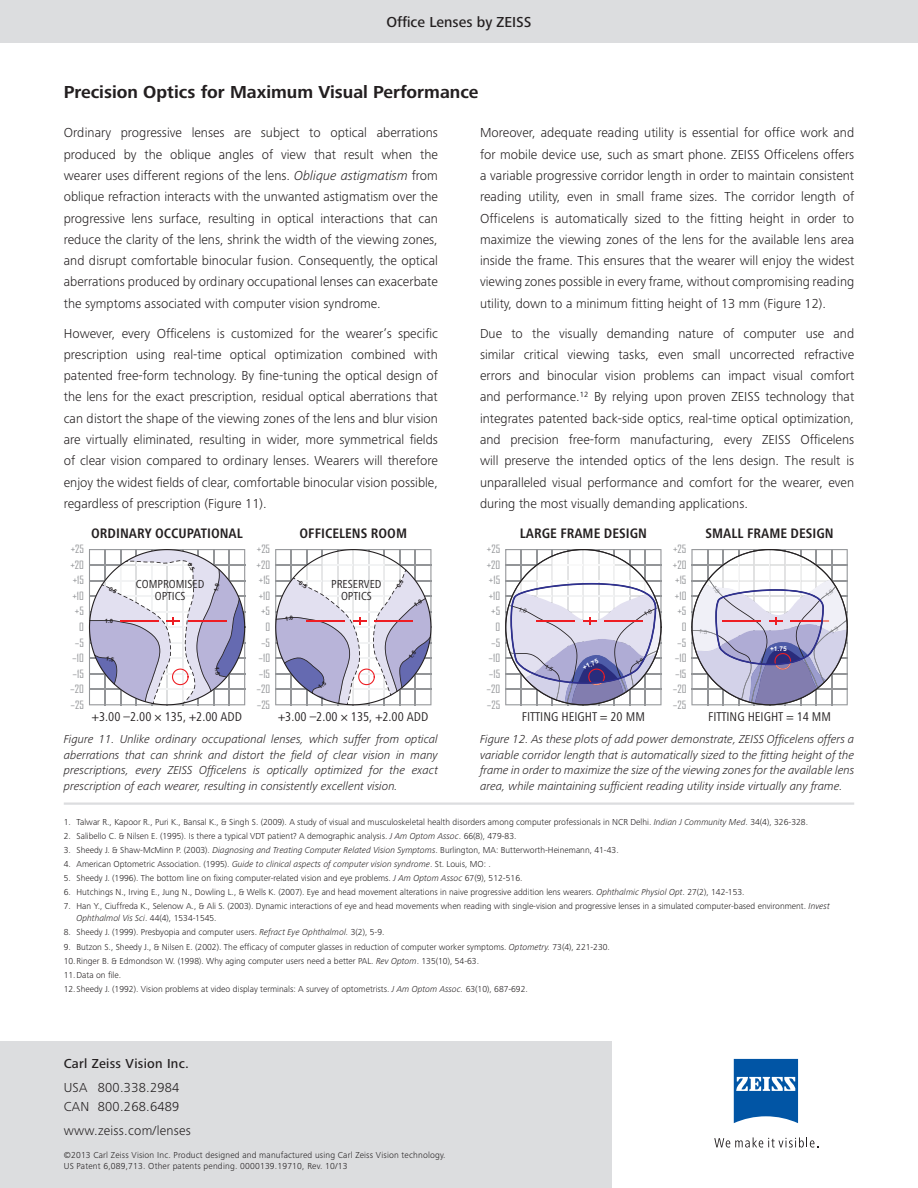
<style>
.page{position:relative;width:918px;height:1188px;background:#fff}
.page>*{position:absolute;margin:0;border:0;box-sizing:border-box;transform-origin:0 0}
.t1{font:700 18px "Zeiss Frutiger Next Pro";color:#231f20}
.t2{font:500 15px "Zeiss Frutiger Next Pro";color:#231f20}
.t3{font:700 condensed 14.25px "Zeiss Frutiger Next Pro";color:#231f20}
.t4{font:300 13.5px/21.3px "Zeiss Frutiger Next Pro";color:#231f20;text-align:justify}
.t5{font:300 13.5px/19.5px "Zeiss Frutiger Next Pro";letter-spacing:.02em;color:#231f20}
.t6{font:500 13.5px "Zeiss Frutiger Next Pro";letter-spacing:.02em;color:#231f20}
.t7{font:condensed 13.2px "Zeiss Frutiger Next Pro";color:#231f20}
.t8{font:italic 300 12px/15.8px "Zeiss Frutiger Next Pro";color:#231f20;text-align:justify}
.t9{font:condensed 12px/12px "Zeiss Frutiger Next Pro";color:#231f20;text-align:center}
.t10{font:10.95px/15.6px "Agency FB";color:#939598;text-align:right}
.t11{font:300 9px/14.1px "Zeiss Frutiger Next Pro";color:#231f20}
.t12{font:300 9px/10.5px "Zeiss Frutiger Next Pro";letter-spacing:.02em;color:#231f20}
.t13{font:700 6.6px "Arial";color:#fff}
.s1{font-style:italic}
</style>
<div class="page">
<div style="left:0;top:0;width:918px;height:43px;background:#dcdddf"></div>
<div style="left:0;top:1042px;width:612px;height:146px;background:#dcdddf"></div>
<hr style="left:64px;top:802px;width:790px;height:3px;background:#dcdddf">
<svg style="left:734px;top:1059px;width:64px;height:64px;background:#3175b6"></svg>
<svg style="left:714px;top:1137px;width:104px;height:11px"></svg>
<svg style="left:89px;top:549px;width:156px;height:156px"></svg>
<svg style="left:275px;top:549px;width:156px;height:156px"></svg>
<svg style="left:505px;top:549px;width:157px;height:156px"></svg>
<svg style="left:691px;top:549px;width:157px;height:156px"></svg>
<p class="t2" style="left:386px;top:13px;width:147px">Office Lenses by ZEISS</p>
<h1 class="t1" style="left:64px;top:82px;width:416px">Precision Optics for Maximum Visual Performance</h1>
<p class="t4" style="left:64px;top:122px;width:376px">Ordinary progressive lenses are subject to optical aberrations produced by the oblique angles of view that result when the wearer uses different regions of the lens. <span class="s1">Oblique astigmatism</span> from oblique refraction interacts with the unwanted astigmatism over the progressive lens surface, resulting in optical interactions that can reduce the clarity of the lens, shrink the width of the viewing zones, and disrupt comfortable binocular fusion. Consequently, the optical aberrations produced by ordinary occupational lenses can exacerbate the symptoms associated with computer vision syndrome.</p>
<p class="t4" style="left:64px;top:322px;width:376px">However, every Officelens is customized for the wearer’s specific prescription using real-time optical optimization combined with patented free-form technology. By fine-tuning the optical design of the lens for the exact prescription, residual optical aberrations that can distort the shape of the viewing zones of the lens and blur vision are virtually eliminated, resulting in wider, more symmetrical fields of clear vision compared to ordinary lenses. Wearers will therefore enjoy the widest fields of clear, comfortable binocular vision possible, regardless of prescription (Figure 11).</p>
<p class="t10" style="left:70px;top:541px;width:15px">+25 +20 +15 +10 +5<br>0 –5 –10 –15 –20 –25</p>
<p class="t10" style="left:256px;top:541px;width:15px">+25 +20 +15 +10 +5<br>0 –5 –10 –15 –20 –25</p>
<p class="t3" style="left:91px;top:525px;width:153px">ORDINARY OCCUPATIONAL</p>
<p class="t3" style="left:300px;top:525px;width:109px">OFFICELENS ROOM</p>
<p class="t9" style="left:136px;top:578px;width:70px">COMPROMISED<br>OPTICS</p>
<p class="t9" style="left:331px;top:578px;width:52px">PRESERVED<br>OPTICS</p>
<p class="t4" style="left:480px;top:122px;width:376px">Moreover, adequate reading utility is essential for office work and for mobile device use, such as smart phone. ZEISS Officelens offers a variable progressive corridor length in order to maintain consistent reading utility, even in small frame sizes. The corridor length of Officelens is automatically sized to the fitting height in order to maximize the viewing zones of the lens for the available lens area inside the frame. This ensures that the wearer will enjoy the widest viewing zones possible in every frame, without compromising reading utility, down to a minimum fitting height of 13 mm (Figure 12).</p>
<p class="t4" style="left:480px;top:322px;width:376px">Due to the visually demanding nature of computer use and similar critical viewing tasks, even small uncorrected refractive errors and binocular vision problems can impact visual comfort and performance.<sup>12</sup> By relying upon proven ZEISS technology that integrates patented back-side optics, real-time optical optimization, and precision free-form manufacturing, every ZEISS Officelens will preserve the intended optics of the lens design. The result is unparalleled visual performance and comfort for the wearer, even during the most visually demanding applications.</p>
<p class="t10" style="left:487px;top:541px;width:15px">+25 +20 +15 +10 +5<br>0 –5 –10 –15 –20 –25</p>
<p class="t10" style="left:673px;top:541px;width:15px">+25 +20 +15 +10 +5<br>0 –5 –10 –15 –20 –25</p>
<p class="t3" style="left:520px;top:525px;width:129px">LARGE FRAME DESIGN</p>
<p class="t3" style="left:706px;top:525px;width:130px">SMALL FRAME DESIGN</p>
<p class="t13" style="left:770px;top:644px;width:18px">+1.75</p>
<p class="t13" style="left:581px;top:664px;width:18px;rotate:-26deg">+1.75</p>
<p class="t7" style="left:92px;top:709px;width:152px">+3.00 –2.00 × 135, +2.00 ADD</p>
<p class="t7" style="left:278px;top:709px;width:152px">+3.00 –2.00 × 135, +2.00 ADD</p>
<p class="t7" style="left:522px;top:709px;width:125px">FITTING HEIGHT = 20 MM</p>
<p class="t7" style="left:708px;top:709px;width:125px">FITTING HEIGHT = 14 MM</p>
<p class="t8" style="left:64px;top:731px;width:376px">Figure 11. Unlike ordinary occupational lenses, which suffer from optical aberrations that can shrink and distort the field of clear vision in many prescriptions, every ZEISS Officelens is optically optimized for the exact prescription of each wearer, resulting in consistently excellent vision.</p>
<p class="t8" style="left:480px;top:731px;width:376px">Figure 12. As these plots of add power demonstrate, ZEISS Officelens offers a variable corridor length that is automatically sized to the fitting height of the frame in order to maximize the size of the viewing zones for the available lens area, while maintaining sufficient reading utility inside virtually any frame.</p>
<p class="t11" style="left:64px;top:815px;width:746px">1. Talwar R., Kapoor R., Puri K., Bansal K., &amp; Singh S. (2009). A study of visual and musculoskeletal health disorders among computer professionals in NCR Delhi. <span class="s1">Indian J Community Med</span>. 34(4), 326-328.</p>
<p class="t11" style="left:64px;top:829px;width:454px">2. Salibello C. &amp; Nilsen E. (1995). Is there a typical VDT patient? A demographic analysis. <span class="s1">J Am Optom Assoc</span>. 66(8), 479-83.</p>
<p class="t11" style="left:64px;top:843px;width:556px">3. Sheedy J. &amp; Shaw-McMinn P. (2003). <span class="s1">Diagnosing and Treating Computer Related Vision Symptoms</span>. Burlington, MA: Butterworth-Heinemann, 41-43.</p>
<p class="t11" style="left:64px;top:857px;width:429px">4. American Optometric Association. (1995). <span class="s1">Guide to clinical aspects of computer vision syndrome</span>. St. Louis, MO: .</p>
<p class="t11" style="left:64px;top:871px;width:460px">5. Sheedy J. (1996). The bottom line on fixing computer-related vision and eye problems. <span class="s1">J Am Optom Assoc</span> 67(9), 512-516.</p>
<p class="t11" style="left:64px;top:885px;width:682px">6. Hutchings N., Irving E., Jung N., Dowling L., &amp; Wells K. (2007). Eye and head movement alterations in naive progressive addition lens wearers. <span class="s1">Ophthalmic Physiol Opt</span>. 27(2), 142-153.</p>
<p class="t11" style="left:77px;top:900px;width:755px;line-height:12px;text-indent:-13px">7. Han Y., Ciuffreda K., Selenow A., &amp; Ali S. (2003). Dynamic interactions of eye and head movements when reading with single-vision and progressive lenses in a simulated computer-based environment. <span class="s1">Invest<br>Ophthalmol Vis Sci</span>. 44(4), 1534-1545.</p>
<p class="t11" style="left:64px;top:925px;width:322px">8. Sheedy J. (1999). Presbyopia and computer users. <span class="s1">Refract Eye Ophthalmol.</span> 3(2), 5-9.</p>
<p class="t11" style="left:64px;top:940px;width:548px">9. Butzon S., Sheedy J., &amp; Nilsen E. (2002). The efficacy of computer glasses in reduction of computer worker symptoms. <span class="s1">Optometry.</span> 73(4), 221-230.<br>10.Ringer B. &amp; Edmondson W. (1998). Why aging computer users need a better PAL. <span class="s1">Rev Optom</span>. 135(10), 54-63.<br>11.Data on file.<br>12.Sheedy J. (1992). Vision problems at video display terminals: A survey of optometrists. <span class="s1">J Am Optom Assoc.</span> 63(10), 687-692.</p>
<p class="t6" style="left:64px;top:1056px;width:127px">Carl Zeiss Vision Inc.</p>
<p class="t5" style="left:64px;top:1077px;width:117px">USA 800.338.2984<br>CAN 800.268.6489</p>
<p class="t5" style="left:64px;top:1121px;width:129px">www.zeiss.com/lenses</p>
<p class="t12" style="left:64px;top:1150px;width:383px">©2013 Carl Zeiss Vision Inc. Product designed and manufactured using Carl Zeiss Vision technology.<br>US Patent 6,089,713. Other patents pending. 0000139.19710, Rev. 10/13</p>
</div>
